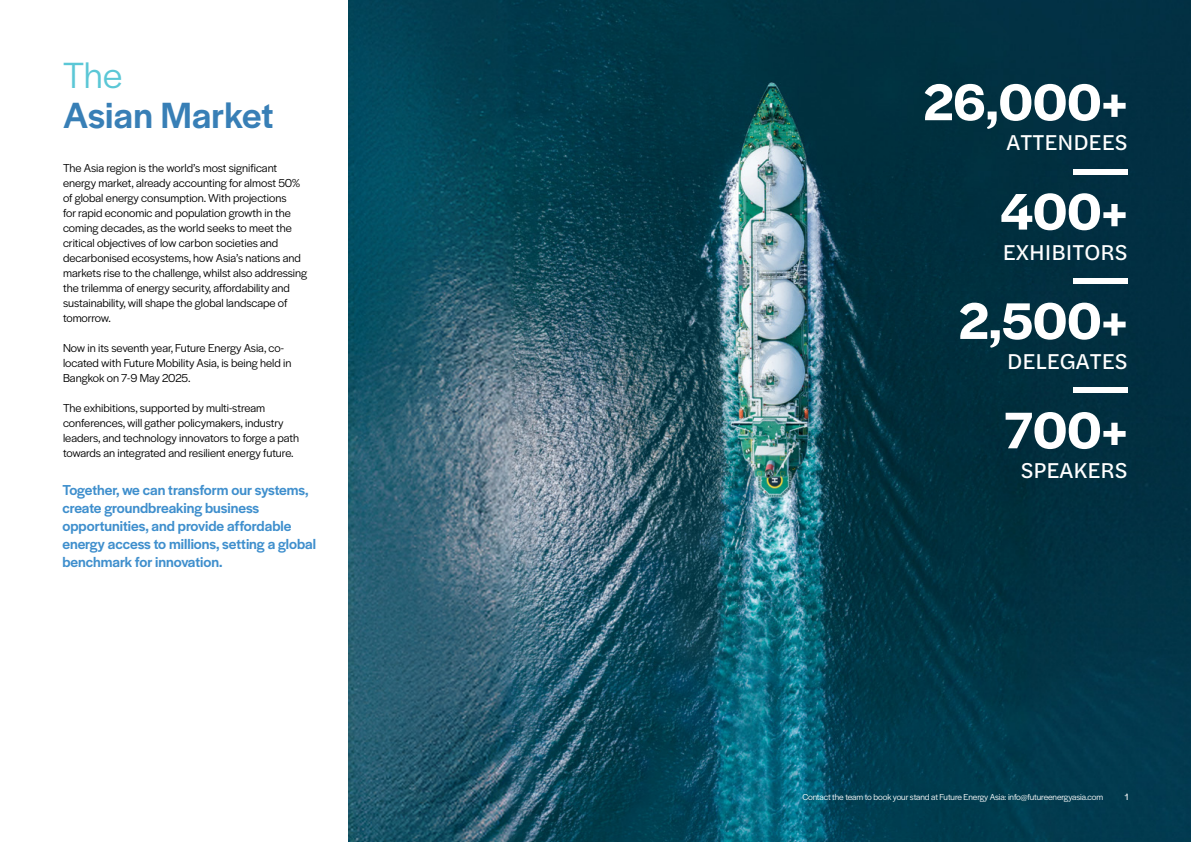
<style>
.page{position:relative;width:1191px;height:842px;background:#fff}
.page>*{position:absolute;margin:0;border:0;box-sizing:border-box;transform-origin:0 0}
.t1{font:600 53.6px "Halyard Display";color:#fff}
.t2{font:500 38px "Halyard Display";letter-spacing:.005em;color:#387fb6}
.t3{font:38px "Halyard Display";color:#5bc7d6}
.t4{font:22.5px "Halyard Text";color:#fff}
.t5{font:500 15px/18px "Halyard Display";color:#3f8fcd}
.t6{font:12px/15px "Halyard Display";color:#000}
.t7{font:300 10px "Halyard Display";color:#fff}
.t8{font:9px "Halyard Display";letter-spacing:-.01em;color:#fff}
</style>
<div class="page">
<img style="left:349px;top:0;width:842px;height:842px">
<div style="left:1073px;top:170px;width:54px;height:5px;background:#fff"></div>
<div style="left:1073px;top:279px;width:54px;height:5px;background:#fff"></div>
<div style="left:1073px;top:388px;width:54px;height:5px;background:#fff"></div>
<h2 class="t3" style="left:63px;top:48px;width:61px">The</h2>
<h2 class="t2" style="left:63px;top:88px;width:212px">Asian Market</h2>
<p class="t6" style="left:63px;top:160px;width:245px">The Asia region is the world’s most significant energy market, already accounting for almost 50% of global energy consumption. With projections<br>for rapid economic and population growth in the coming decades, as the world seeks to meet the critical objectives of low carbon societies and decarbonised ecosystems, how Asia’s nations and markets rise to the challenge, whilst also addressing the trilemma of energy security, affordability and sustainability, will shape the global landscape of tomorrow.</p>
<p class="t6" style="left:63px;top:340px;width:230px">Now in its seventh year, Future Energy Asia, co&shy;located with Future Mobility Asia, is being held in<br>Bangkok on 7-9 May 2025.</p>
<p class="t6" style="left:63px;top:400px;width:238px">The exhibitions, supported by multi-stream conferences, will gather policymakers, industry leaders, and technology innovators to forge a path towards an integrated and resilient energy future.</p>
<p class="t5" style="left:62px;top:480px;width:255px">Together, we can transform our systems, create groundbreaking business opportunities, and provide affordable energy access to millions, setting a global benchmark for innovation.</p>
<h1 class="t1" style="left:923px;top:64px;width:205px">26,000+</h1>
<h3 class="t4" style="left:1006px;top:126px;width:122px">ATTENDEES</h3>
<h1 class="t1" style="left:1000px;top:173px;width:129px">400+</h1>
<h3 class="t4" style="left:1002px;top:236px;width:126px">EXHIBITORS</h3>
<h1 class="t1" style="left:958px;top:283px;width:170px">2,500+</h1>
<h3 class="t4" style="left:1007px;top:345px;width:122px">DELEGATES</h3>
<h1 class="t1" style="left:1004px;top:392px;width:125px">700+</h1>
<h3 class="t4" style="left:1020px;top:454px;width:108px">SPEAKERS</h3>
<p class="t8" style="left:802px;top:791px;width:302px">Contact the team to book your stand at Future Energy Asia: info@futureenergyasia.com</p>
<p class="t7" style="left:1124px;top:790px;width:5px">1</p>
</div>
